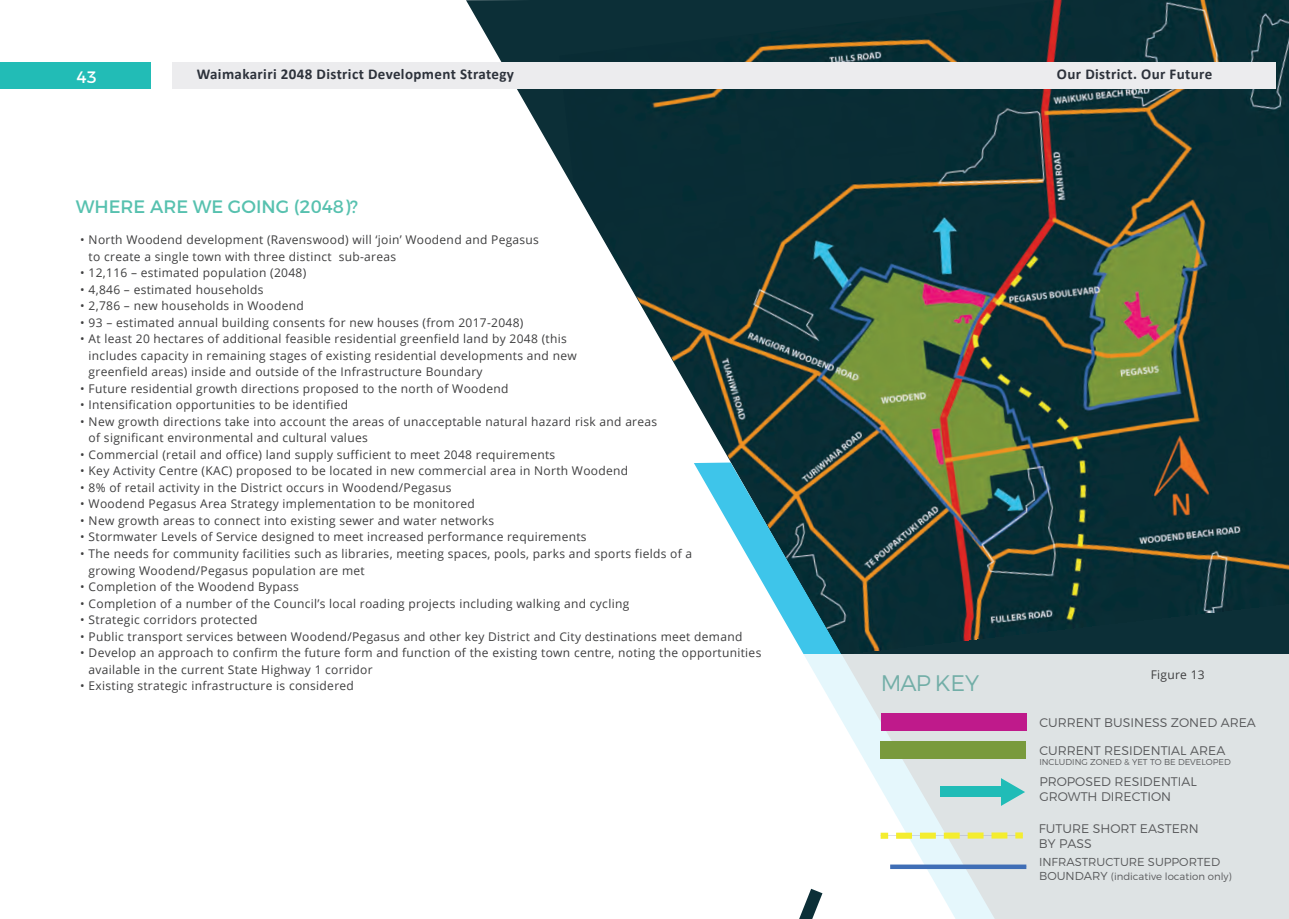
<style>
.page{position:relative;width:1289px;height:919px;background:#fff}
.page>*{position:absolute;margin:0;border:0;box-sizing:border-box;transform-origin:0 0}
.t1{font:300 22.5px "Montserrat";letter-spacing:-.025em;color:#72aea7}
.t2{font:18px "Montserrat";color:#57c1af}
.t3{font:16.5px "Montserrat";color:#fff}
.t4{font:700 15px "Calibri";letter-spacing:.025em;color:#2d323b}
.t5{font:300 12.45px/15px "Montserrat";color:#57585a}
.t6{font:12px/16.5px "Open Sans";letter-spacing:.025em;color:#3e3e3f}
.t7{font:300 11.55px "Montserrat";color:#57585a}
.t8{font:300 10.05px "Montserrat";color:#57585a}
.t9{font:300 8.55px "Montserrat";color:#57585a}
.s1{font-size:11.55px}
</style>
<div class="page">
<svg style="left:466px;top:0;width:93px;height:163px"></svg>
<img style="left:559px;top:0;width:729px;height:653px">
<svg style="left:803px;top:653px;width:485px;height:265px;fill:#dee3e4"></svg>
<div style="left:881px;top:713px;width:145px;height:17px;background:#bf1a8b"></div>
<div style="left:880px;top:741px;width:145px;height:17px;background:#799a3d"></div>
<div style="left:940px;top:785px;width:60px;height:11px;background:#20bcb7"></div>
<svg style="left:1000px;top:778px;width:25px;height:27px"></svg>
<svg style="left:880px;top:832px;width:135px;height:6px"></svg>
<div style="left:1015px;top:832px;width:7px;height:6px;background:#f4ed2f"></div>
<svg style="left:799px;top:888px;width:23px;height:30px"></svg>
<div style="left:890px;top:864px;width:136px;height:5px;background:#3f6eb6"></div>
<img style="left:1147px;top:432px;width:70px;height:94px">
<div style="left:173px;top:62px;width:1103px;height:27px;background:#ececee"></div>
<div style="left:1px;top:62px;width:150px;height:27px;background:#22bcb6"></div>
<h3 class="t3" style="left:77px;top:67px;width:22px">43</h3>
<p class="t4" style="left:197px;top:65px;width:319px">Waimakariri 2048 District Development Strategy</p>
<p class="t4" style="left:1056px;top:65px;width:157px">Our District. Our Future</p>
<h2 class="t2" style="left:76px;top:196px;width:284px">WHERE ARE WE GOING (2048)?</h2>
<p class="t6" style="left:89px;top:231px;width:452px;text-indent:-9px">• North Woodend development (Ravenswood) will ‘join’ Woodend and Pegasus to create a single town with three distinct sub-areas</p>
<p class="t6" style="left:80px;top:264px;width:228px">• 12,116 – estimated population (2048)</p>
<p class="t6" style="left:80px;top:281px;width:185px">• 4,846 – estimated households</p>
<p class="t6" style="left:80px;top:297px;width:225px">• 2,786 – new households in Woodend</p>
<p class="t6" style="left:80px;top:314px;width:445px">• 93 – estimated annual building consents for new houses (from 2017-2048)</p>
<p class="t6" style="left:89px;top:330px;width:489px;text-indent:-9px">• At least 20 hectares of additional feasible residential greenfield land by 2048 (this includes capacity in remaining stages of existing residential developments and new greenfield areas) inside and outside of the Infrastructure Boundary</p>
<p class="t6" style="left:80px;top:380px;width:430px">• Future residential growth directions proposed to the north of Woodend</p>
<p class="t6" style="left:80px;top:396px;width:270px">• Intensification opportunities to be identified</p>
<p class="t6" style="left:89px;top:413px;width:570px;text-indent:-9px">• New growth directions take into account the areas of unacceptable natural hazard risk and areas of significant environmental and cultural values</p>
<p class="t6" style="left:80px;top:446px;width:477px">• Commercial (retail and office) land supply sufficient to meet 2048 requirements</p>
<p class="t6" style="left:80px;top:462px;width:549px">• Key Activity Centre (KAC) proposed to be located in new commercial area in North Woodend</p>
<p class="t6" style="left:80px;top:479px;width:373px">• 8% of retail activity in the District occurs in Woodend/Pegasus</p>
<p class="t6" style="left:80px;top:495px;width:396px">• Woodend Pegasus Area Strategy implementation to be monitored</p>
<p class="t6" style="left:80px;top:512px;width:415px">• New growth areas to connect into existing sewer and water networks</p>
<p class="t6" style="left:80px;top:528px;width:508px">• Stormwater Levels of Service designed to meet increased performance requirements</p>
<p class="t6" style="left:89px;top:545px;width:605px;text-indent:-9px">• The needs for community facilities such as libraries, meeting spaces, pools, parks and sports fields of a growing Woodend/Pegasus population are met</p>
<p class="t6" style="left:80px;top:578px;width:220px">• Completion of the Woodend Bypass</p>
<p class="t6" style="left:80px;top:594px;width:550px">• Completion of a number of the Council’s local roading projects including walking and cycling</p>
<p class="t6" style="left:80px;top:611px;width:179px">• Strategic corridors protected</p>
<p class="t6" style="left:80px;top:627px;width:663px">• Public transport services between Woodend/Pegasus and other key District and City destinations meet demand</p>
<p class="t6" style="left:89px;top:644px;width:674px;text-indent:-9px">• Develop an approach to confirm the future form and function of the existing town centre, noting the opportunities available in the current State Highway 1 corridor</p>
<p class="t6" style="left:80px;top:677px;width:275px">• Existing strategic infrastructure is considered</p>
<h1 class="t1" style="left:881px;top:669px;width:100px">MAP KEY</h1>
<p class="t6" style="left:1150px;top:666px;width:56px">Figure 13</p>
<p class="t5" style="left:1039px;top:714px;width:218px">CURRENT BUSINESS ZONED AREA</p>
<p class="t5" style="left:1039px;top:742px;width:187px">CURRENT RESIDENTIAL AREA</p>
<p class="t9" style="left:1039px;top:756px;width:193px">INCLUDING ZONED &amp; YET TO BE DEVELOPED</p>
<p class="t5" style="left:1039px;top:773px;width:159px">PROPOSED RESIDENTIAL<br>GROWTH DIRECTION</p>
<p class="t5" style="left:1038px;top:820px;width:161px">FUTURE SHORT EASTERN<br>BY PASS</p>
<p class="t7" style="left:1039px;top:854px;width:182px">INFRASTRUCTURE SUPPORTED</p>
<p class="t8" style="left:1039px;top:870px;width:194px"><span class="s1">BOUNDARY</span> (indicative location only)</p>
</div>
